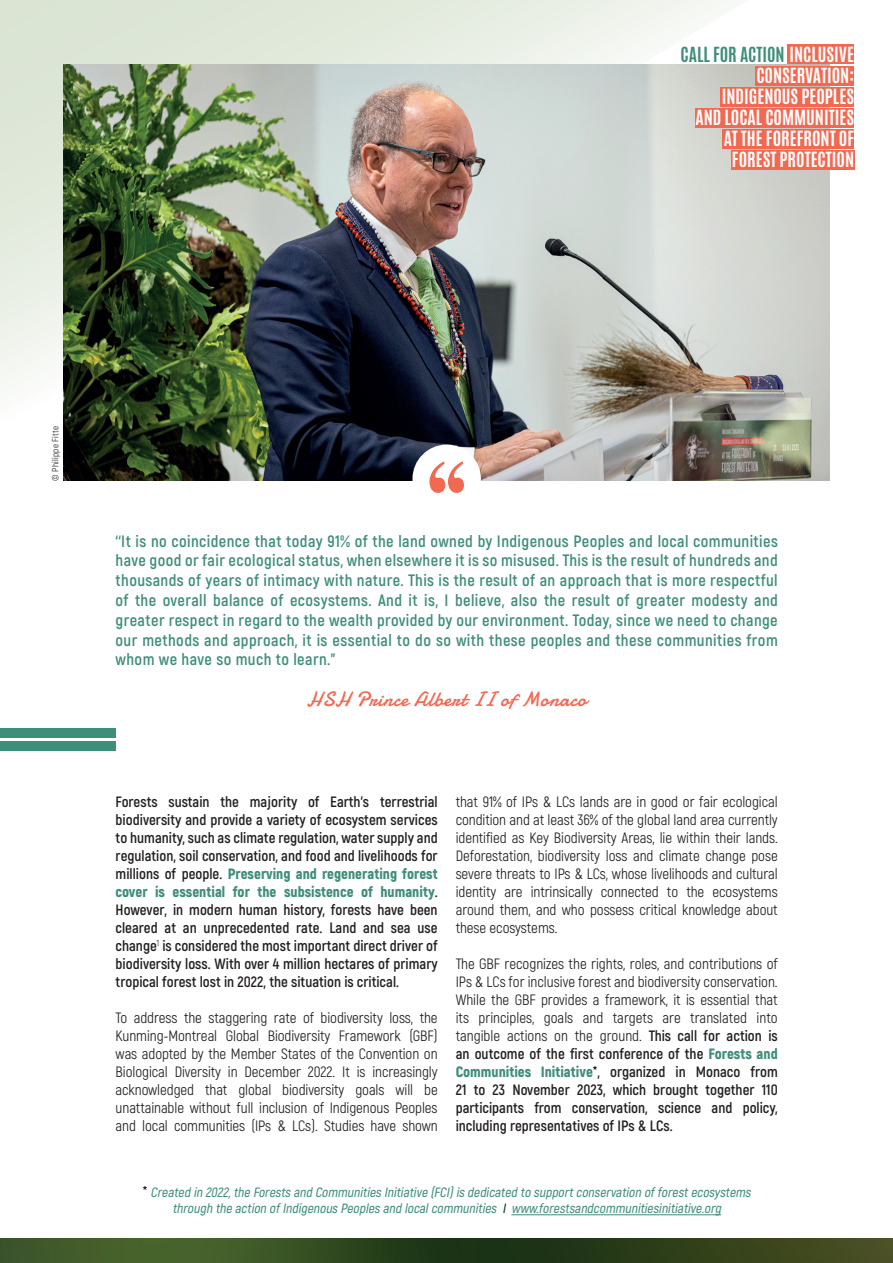
<style>
.page{position:relative;width:893px;height:1263px;background:#fff}
.page>*{position:absolute;margin:0;border:0;box-sizing:border-box;transform-origin:0 0}
.t1{font:21px "Damion";letter-spacing:.025em;color:#f26952}
.t2{font:700 17.4px/21px "Antonio";color:#fff;text-align:right}
.t3{font:700 16.5px/19.8px "Akrobat";letter-spacing:.025em;color:#3f8e7a;text-align:justify}
.t4{font:15px/18px "Akrobat";letter-spacing:-.005em;color:#231f20;text-align:justify}
.t5{font:700 15px/18px "Akrobat";color:#231f20;text-align:justify}
.t6{font:italic 600 13.5px/16.2px "Akrobat";color:#3f8e7a;text-align:center}
.t7{font:9px "Akrobat";letter-spacing:.025em;color:#231f20}
.s1{color:#3f8e7a}
.s2{font-weight:900;color:#3f8e7a}
.s3{font-weight:700}
.s4{font-weight:700;font-style:normal;font-size:15px;color:#231f20}
.s5{color:#08351c}
</style>
<div class="page">
<svg style="left:0;top:0;width:731px;height:466px;fill:#e4ebdf"></svg>
<img style="left:64px;top:64px;width:766px;height:417px">
<img style="left:0;top:1238px;width:893px;height:25px">
<div style="left:0;top:728px;width:116px;height:9px;background:#3f8e7a"></div>
<div style="left:0;top:741px;width:116px;height:9px;background:#3f8e7a"></div>
<div style="left:412px;top:445px;width:69px;height:68px;background:#fff;border-radius:50%"></div>
<svg style="left:429px;top:461px;width:35px;height:32px"></svg>
<hr style="left:511px;top:1214px;width:210px;height:1px;background:#3f8e7a">
<div style="left:788px;top:45px;width:66px;height:19px;background:#f26952"></div>
<div style="left:755px;top:66px;width:99px;height:19px;background:#f26952"></div>
<div style="left:720px;top:87px;width:134px;height:19px;background:#f26952"></div>
<div style="left:695px;top:108px;width:159px;height:19px;background:#f26952"></div>
<div style="left:723px;top:129px;width:131px;height:19px;background:#f26952"></div>
<div style="left:731px;top:151px;width:123px;height:19px;background:#f26952"></div>
<p class="t2" style="left:680px;top:45px;width:175px"><span class="s1">CALL FOR ACTION</span> INCLUSIVE<br>CONSERVATION:<br>INDIGENOUS PEOPLES<br>AND LOCAL COMMUNITIES<br>AT THE FOREFRONT OF<br>FOREST PROTECTION</p>
<p class="t7" style="left:50px;top:481px;width:56px;rotate:-90deg">© Philippe Fitte</p>
<p class="t3" style="left:116px;top:531px;width:664px">‘‘It is no coincidence that today 91% of the land owned by Indigenous Peoples and local communities have good or fair ecological status, when elsewhere it is so misused. This is the result of hundreds and thousands of years of intimacy with nature. This is the result of an approach that is more respectful of the overall balance of ecosystems. And it is, I believe, also the result of greater modesty and greater respect in regard to the wealth provided by our environment. Today, since we need to change our methods and approach, it is essential to do so with these peoples and these communities from whom we have so much to learn.”</p>
<h1 class="t1" style="left:307px;top:684px;width:281px">HSH Prince Albert II of Monaco</h1>
<p class="t5" style="left:116px;top:793px;width:324px">Forests sustain the majority of Earth’s terrestrial biodiversity and provide a variety of ecosystem services to humanity, such as climate regulation, water supply and regulation, soil conservation, and food and livelihoods for millions of people. <span class="s2">Preserving and regenerating forest cover is essential for the subsistence of humanity</span>.<br>However, in modern human history, forests have been cleared at an unprecedented rate. Land and sea use change<sup>1</sup> is considered the most important direct driver of biodiversity loss. With over 4 million hectares of primary tropical forest lost in 2022, the situation is critical.</p>
<p class="t4" style="left:116px;top:1009px;width:324px">To address the staggering rate of biodiversity loss, the Kunming-Montreal Global Biodiversity Framework (GBF) was adopted by the Member States of the Convention on Biological Diversity in December 2022. It is increasingly acknowledged that global biodiversity goals will be unattainable without full inclusion of Indigenous Peoples and local communities (IPs &amp; LCs). Studies have shown</p>
<p class="t4" style="left:456px;top:793px;width:324px">that 91% of IPs &amp; LCs lands are in good or fair ecological condition and at least 36% of the global land area currently identified as Key Biodiversity Areas, lie within their lands.<br>Deforestation, biodiversity loss and climate change pose severe threats to IPs &amp; LCs, whose livelihoods and cultural identity are intrinsically connected to the ecosystems around them, and who possess critical knowledge about these ecosystems.</p>
<p class="t4" style="left:456px;top:955px;width:324px">The GBF recognizes the rights, roles, and contributions of IPs &amp; LCs for inclusive forest and biodiversity conservation.<br>While the GBF provides a framework, it is essential that its principles, goals and targets are translated into tangible actions on the ground. <span class="s3">This call for action is an outcome of the first conference of the</span> <span class="s2">Forests and Communities Initiative</span><span class="s3">*, organized in Monaco from 21 to 23 November 2023, which brought together 110 participants from conservation, science and policy, including representatives of IPs &amp; LCs.</span></p>
<p class="t6" style="left:143px;top:1184px;width:612px"><span class="s4">*</span> Created in 2022,the Forests and Communities Initiative (FCI)is dedicated to supportconservation offorestecosystems through the action ofIndigenous Peoples and localcommunities <span class="s5">I</span> www.forestsandcommunitiesinitiative.org</p>
</div>
